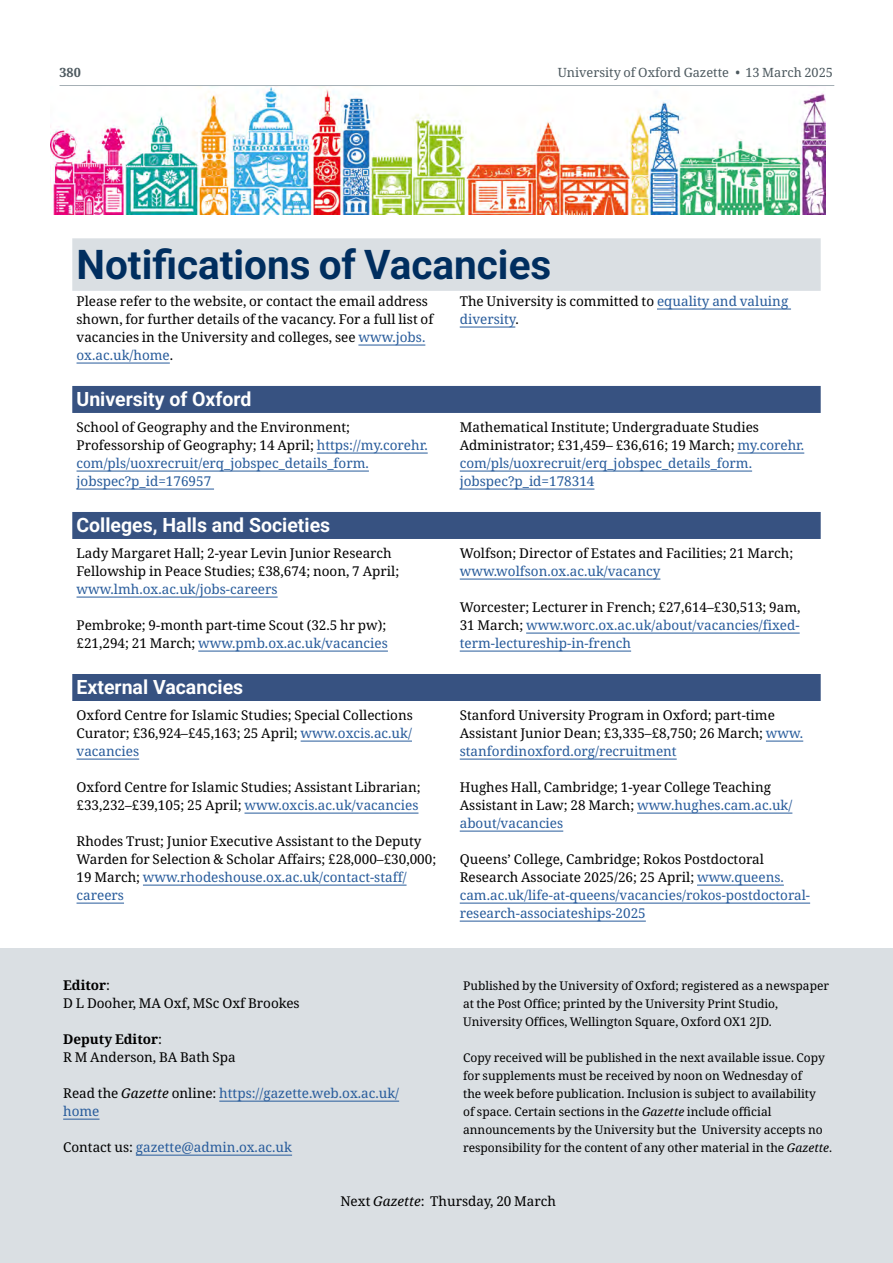
<style>
.page{position:relative;width:893px;height:1263px;background:#fff}
.page>*{position:absolute;margin:0;border:0;box-sizing:border-box;transform-origin:0 0}
.H1_Big_Head{font:40.5px "Roboto";color:#002e5f}
.H2_Subject_head{font:19.5px "Roboto";color:#fff}
.G_Body_text{font:13.5px/18px "Noto Serif";color:#000}
.G_Body_text-2{font:13.5px/18px "Noto Serif";color:#275b9b}
.t1{font:12.75px "Noto Serif";color:#4d595f}
.t2{font:700 12.75px "Noto Serif";color:#4d595f}
.G_Body_text-3{font:12px/18px "Noto Serif";color:#000}
.s1{color:#275b9b}
.s2{color:#000}
.s3{font-weight:700}
.s4{font-style:italic;color:#000}
.s5{font-style:italic}
</style>
<div class="page">
<img style="left:51px;top:86px;width:774px;height:128px">
<div style="left:72px;top:238px;width:749px;height:53px;background:#dadfe3"></div>
<hr style="left:358px;top:345px;width:67px;height:1px;background:#275b9b">
<hr style="left:77px;top:363px;width:93px;height:1px;background:#275b9b">
<hr style="left:657px;top:309px;width:134px;height:1px;background:#275b9b">
<hr style="left:460px;top:327px;width:55px;height:1px;background:#275b9b">
<div style="left:72px;top:386px;width:749px;height:27px;background:#375281"></div>
<hr style="left:317px;top:453px;width:111px;height:1px;background:#275b9b">
<hr style="left:77px;top:471px;width:292px;height:1px;background:#275b9b">
<hr style="left:77px;top:489px;width:137px;height:1px;background:#275b9b">
<hr style="left:737px;top:453px;width:67px;height:1px;background:#275b9b">
<hr style="left:460px;top:471px;width:292px;height:1px;background:#275b9b">
<hr style="left:460px;top:489px;width:134px;height:1px;background:#275b9b">
<div style="left:72px;top:512px;width:749px;height:27px;background:#375281"></div>
<hr style="left:77px;top:597px;width:201px;height:1px;background:#275b9b">
<hr style="left:198px;top:651px;width:190px;height:1px;background:#275b9b">
<hr style="left:460px;top:579px;width:200px;height:1px;background:#275b9b">
<hr style="left:526px;top:633px;width:274px;height:1px;background:#275b9b">
<hr style="left:460px;top:651px;width:171px;height:1px;background:#275b9b">
<div style="left:72px;top:674px;width:749px;height:27px;background:#375281"></div>
<hr style="left:301px;top:741px;width:111px;height:1px;background:#275b9b">
<hr style="left:77px;top:759px;width:62px;height:1px;background:#275b9b">
<hr style="left:244px;top:813px;width:174px;height:1px;background:#275b9b">
<hr style="left:143px;top:885px;width:264px;height:1px;background:#275b9b">
<hr style="left:77px;top:903px;width:47px;height:1px;background:#275b9b">
<hr style="left:766px;top:741px;width:37px;height:1px;background:#275b9b">
<hr style="left:460px;top:759px;width:217px;height:1px;background:#275b9b">
<hr style="left:637px;top:813px;width:155px;height:1px;background:#275b9b">
<hr style="left:460px;top:831px;width:103px;height:1px;background:#275b9b">
<hr style="left:697px;top:885px;width:87px;height:1px;background:#275b9b">
<hr style="left:460px;top:903px;width:350px;height:1px;background:#275b9b">
<hr style="left:460px;top:921px;width:186px;height:1px;background:#275b9b">
<div style="left:0;top:948px;width:893px;height:315px;background:#dadfe3"></div>
<hr style="left:219px;top:1101px;width:180px;height:1px;background:#275b9b">
<hr style="left:63px;top:1119px;width:37px;height:1px;background:#275b9b">
<hr style="left:136px;top:1155px;width:156px;height:1px;background:#275b9b">
<hr style="left:60px;top:85px;width:774px;height:1px;background:#a5afb5">
<p class="t2" style="left:60px;top:64px;width:23px">380</p>
<p class="t1" style="left:558px;top:64px;width:277px">University of Oxford Gazette • 13 March 2025</p>
<h1 class="H1_Big_Head" style="left:77px;top:236px;width:476px">Notifications of Vacancies</h1>
<p class="G_Body_text" style="left:77px;top:293px;width:358px">Please refer to the website, or contact the email address shown, for further details of the vacancy. For a full list of vacancies in the University and colleges, see <span class="s1">www.jobs. ox.ac.uk/home</span>.</p>
<p class="G_Body_text" style="left:460px;top:293px;width:330px">The University is committed to <span class="s1">equality and valuing diversity</span>.</p>
<h2 class="H2_Subject_head" style="left:77px;top:386px;width:176px">University of Oxford</h2>
<p class="G_Body_text-2" style="left:77px;top:419px;width:353px"><span class="s2">School of Geography and the Environment; Professorship of Geography; 14 April;</span> https://my.corehr. com/pls/uoxrecruit/erq_jobspec_details_form. jobspec?p_id=176957</p>
<p class="G_Body_text" style="left:460px;top:419px;width:346px">Mathematical Institute; Undergraduate Studies Administrator; £31,459– £36,616; 19 March; <span class="s1">my.corehr. com/pls/uoxrecruit/erq_jobspec_details_form. jobspec?p_id=178314</span></p>
<h2 class="H2_Subject_head" style="left:77px;top:512px;width:255px">Colleges, Halls and Societies</h2>
<p class="G_Body_text" style="left:77px;top:545px;width:324px">Lady Margaret Hall; 2-year Levin Junior Research<br>Fellowship in Peace Studies; £38,674; noon, 7 April; <span class="s1">www.lmh.ox.ac.uk/jobs-careers</span></p>
<p class="G_Body_text" style="left:77px;top:617px;width:313px">Pembroke; 9-month part-time Scout (32.5 hr pw); £21,294; 21 March; <span class="s1">www.pmb.ox.ac.uk/vacancies</span></p>
<p class="G_Body_text" style="left:460px;top:545px;width:335px">Wolfson; Director of Estates and Facilities; 21 March; <span class="s1">www.wolfson.ox.ac.uk/vacancy</span></p>
<p class="G_Body_text-2" style="left:460px;top:599px;width:342px;text-align:justify"><span class="s2">Worcester; Lecturer in French; £27,614–£30,513; 9am, 31 March;</span> www.worc.ox.ac.uk/about/vacancies/fixed&shy;term-lectureship-in-french</p>
<h2 class="H2_Subject_head" style="left:77px;top:674px;width:168px">External Vacancies</h2>
<p class="G_Body_text" style="left:77px;top:707px;width:338px;text-align:justify">Oxford Centre for Islamic Studies; Special Collections Curator; £36,924–£45,163; 25 April; <span class="s1">www.oxcis.ac.uk/ vacancies</span></p>
<p class="G_Body_text" style="left:77px;top:779px;width:346px">Oxford Centre for Islamic Studies; Assistant Librarian; £33,232–£39,105; 25 April; <span class="s1">www.oxcis.ac.uk/vacancies</span></p>
<p class="G_Body_text" style="left:77px;top:833px;width:361px">Rhodes Trust; Junior Executive Assistant to the Deputy Warden for Selection &amp; Scholar Affairs; £28,000–£30,000; 19 March; <span class="s1">www.rhodeshouse.ox.ac.uk/contact-staff/ careers</span></p>
<p class="G_Body_text" style="left:63px;top:977px;width:238px"><span class="s3">Editor</span>:<br>D L Dooher, MA Oxf, MSc Oxf Brookes</p>
<p class="G_Body_text" style="left:63px;top:1031px;width:174px"><span class="s3">Deputy Editor</span>:<br>R M Anderson, BA Bath Spa</p>
<p class="G_Body_text-2" style="left:63px;top:1085px;width:337px"><span class="s2">Read the</span> <span class="s4">Gazette</span> <span class="s2">online:</span> https://gazette.web.ox.ac.uk/ home</p>
<p class="G_Body_text-2" style="left:63px;top:1139px;width:230px"><span class="s2">Contact us:</span> gazette@admin.ox.ac.uk</p>
<p class="G_Body_text" style="left:460px;top:707px;width:345px">Stanford University Program in Oxford; part-time<br>Assistant Junior Dean; £3,335–£8,750; 26 March; <span class="s1">www. stanfordinoxford.org/recruitment</span></p>
<p class="G_Body_text" style="left:460px;top:779px;width:334px">Hughes Hall, Cambridge; 1-year College Teaching<br>Assistant in Law; 28 March; <span class="s1">www.hughes.cam.ac.uk/ about/vacancies</span></p>
<p class="G_Body_text-2" style="left:460px;top:851px;width:352px"><span class="s2">Queens’ College, Cambridge; Rokos Postdoctoral Research Associate 2025/26; 25 April;</span> www.queens. cam.ac.uk/life-at-queens/vacancies/rokos-postdoctoral&shy;research-associateships-2025</p>
<p class="G_Body_text-3" style="left:463px;top:977px;width:367px">Published by the University of Oxford; registered as a newspaper at the Post Office; printed by the University Print Studio,<br>University Offices, Wellington Square, Oxford OX1 2JD.</p>
<p class="G_Body_text-3" style="left:463px;top:1049px;width:371px">Copy received will be published in the next available issue. Copy for supplements must be received by noon on Wednesday of<br>the week before publication. Inclusion is subject to availability<br>of space. Certain sections in the <span class="s5">Gazette</span> include official announcements by the University but the University accepts no responsibility for the content of any other material in the <span class="s5">Gazette</span>.</p>
<p class="G_Body_text" style="left:340px;top:1193px;width:217px">Next <span class="s5">Gazette</span>: Thursday, 20 March</p>
</div>
